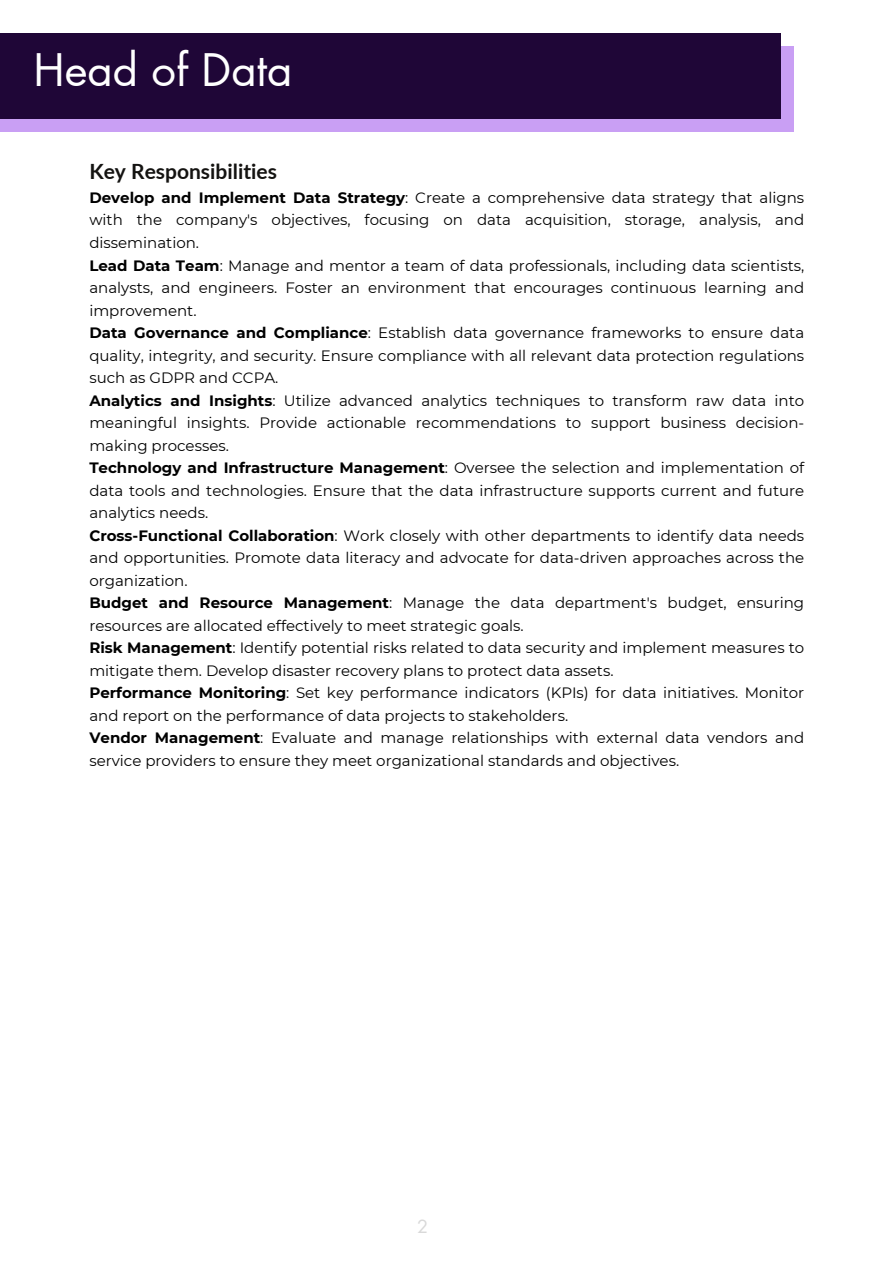
<style>
.page{position:relative;width:894px;height:1264px;background:#fff}
.page>*{position:absolute;margin:0;border:0;box-sizing:border-box;transform-origin:0 0}
.t1{font:43.8px "Futura LT Pro";color:#fff}
.t2{font:700 21px "Lato";color:#141311}
.t3{font:18px "Futura LT Pro";color:#d9d9d9}
.t4{font:15px/22.5px "Montserrat";color:#000;text-align:justify}
.s1{font-weight:700}
</style>
<div class="page">
<div style="left:0;top:46px;width:793px;height:86px;background:#c99ff4"></div>
<div style="left:0;top:33px;width:780px;height:85px;background:#1f0637"></div>
<h1 class="t1" style="left:34px;top:50px;width:260px">Head of Data</h1>
<p class="t2" style="left:89px;top:159px;width:189px">Key Responsibilities</p>
<p class="t4" style="left:89px;top:186px;width:716px"><span class="s1">Develop and Implement Data Strategy</span>: Create a comprehensive data strategy that aligns with the company's objectives, focusing on data acquisition, storage, analysis, and dissemination.</p>
<p class="t4" style="left:89px;top:254px;width:716px"><span class="s1">Lead Data Team</span>: Manage and mentor a team of data professionals, including data scientists, analysts, and engineers. Foster an environment that encourages continuous learning and improvement.</p>
<p class="t4" style="left:89px;top:321px;width:716px"><span class="s1">Data Governance and Compliance</span>: Establish data governance frameworks to ensure data quality, integrity, and security. Ensure compliance with all relevant data protection regulations such as GDPR and CCPA.</p>
<p class="t4" style="left:89px;top:389px;width:716px"><span class="s1">Analytics and Insights</span>: Utilize advanced analytics techniques to transform raw data into meaningful insights. Provide actionable recommendations to support business decision&shy;making processes.</p>
<p class="t4" style="left:89px;top:456px;width:716px"><span class="s1">Technology and Infrastructure Management</span>: Oversee the selection and implementation of data tools and technologies. Ensure that the data infrastructure supports current and future analytics needs.</p>
<p class="t4" style="left:89px;top:524px;width:716px"><span class="s1">Cross-Functional Collaboration</span>: Work closely with other departments to identify data needs and opportunities. Promote data literacy and advocate for data-driven approaches across the organization.</p>
<p class="t4" style="left:89px;top:591px;width:716px"><span class="s1">Budget and Resource Management</span>: Manage the data department's budget, ensuring resources are allocated effectively to meet strategic goals.</p>
<p class="t4" style="left:89px;top:636px;width:716px"><span class="s1">Risk Management</span>: Identify potential risks related to data security and implement measures to mitigate them. Develop disaster recovery plans to protect data assets.</p>
<p class="t4" style="left:89px;top:681px;width:716px"><span class="s1">Performance Monitoring</span>: Set key performance indicators (KPIs) for data initiatives. Monitor and report on the performance of data projects to stakeholders.</p>
<p class="t4" style="left:89px;top:726px;width:716px"><span class="s1">Vendor Management</span>: Evaluate and manage relationships with external data vendors and service providers to ensure they meet organizational standards and objectives.</p>
<p class="t3" style="left:417px;top:1218px;width:13px">2</p>
</div>
